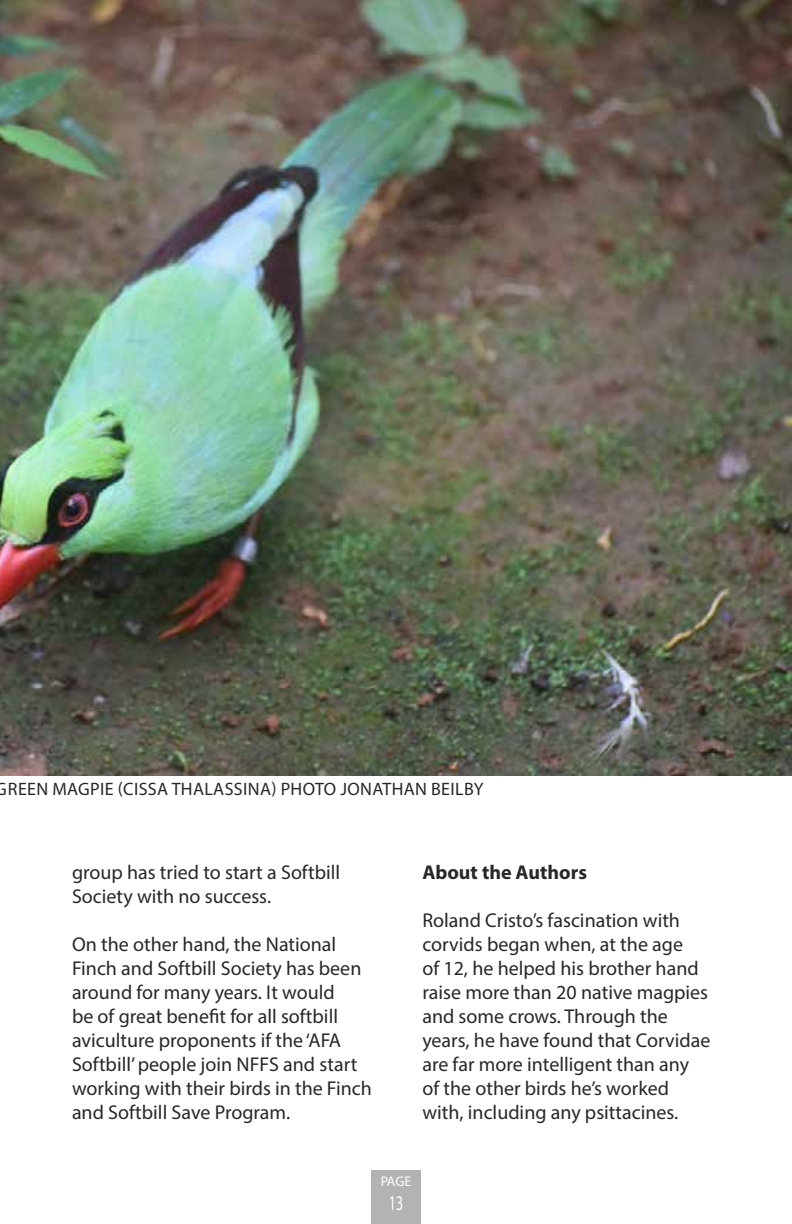
<style>
.page{position:relative;width:792px;height:1224px;background:#fff}
.page>*{position:absolute;margin:0;border:0;box-sizing:border-box;transform-origin:0 0}
.t1{font:21px "Myriad Pro";color:#fff;scale:.67 1}
.t2{font:20px/24px "Myriad Pro";color:#292829}
.t3{font:700 20px "Myriad Pro";color:#292829}
.t4{font:18px "Myriad Pro";letter-spacing:.02em;color:#292829}
.t5{font:14px "Myriad Pro";color:#fff}
</style>
<div class="page">
<div style="left:371px;top:1170px;width:50px;height:54px;background:#b3b3b3"></div>
<img style="left:0;top:0;width:792px;height:776px">
<p class="t4" style="left:-4px;top:778px;width:489px">GREEN MAGPIE (CISSA THALASSINA) PHOTO JONATHAN BEILBY</p>
<p class="t2" style="left:72px;top:860px;width:270px">group has tried to start a Softbill<br>Society with no success.</p>
<p class="t2" style="left:72px;top:932px;width:302px">On the other hand, the National Finch and Softbill Society has been around for many years. It would<br>be of great benefit for all softbill aviculture proponents if the ‘AFA Softbill’ people join NFFS and start working with their birds in the Finch and Softbill Save Program.</p>
<p class="t3" style="left:422px;top:859px;width:166px">About the Authors</p>
<p class="t2" style="left:422px;top:908px;width:290px">Roland Cristo’s fascination with corvids began when, at the age<br>of 12, he helped his brother hand raise more than 20 native magpies and some crows. Through the years, he have found that Corvidae are far more intelligent than any of the other birds he’s worked with, including any psittacines.</p>
<p class="t5" style="left:381px;top:1172px;width:32px">PAGE</p>
<p class="t1" style="left:389px;top:1190px;width:23px">13</p>
</div>
